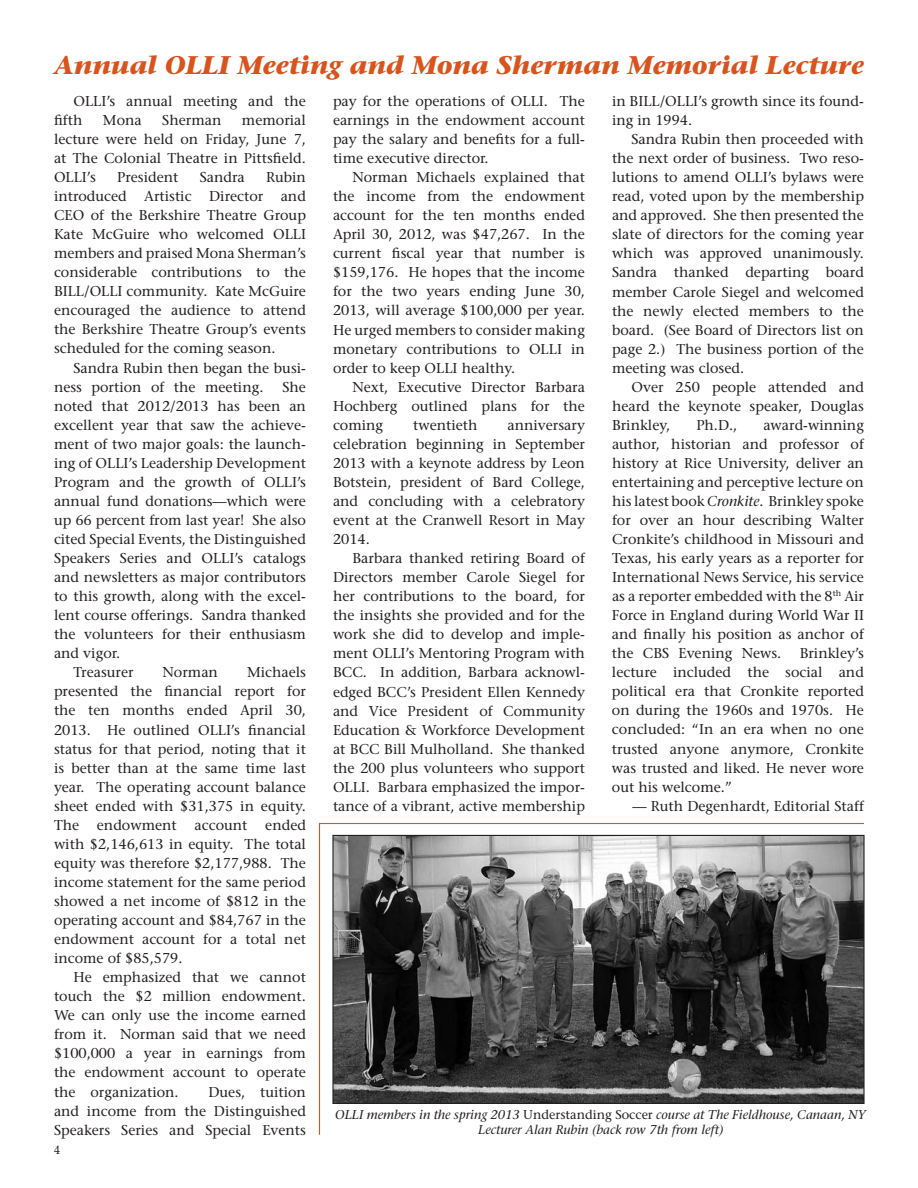
<style>
.page{position:relative;width:918px;height:1188px;background:#fff}
.page>*{position:absolute;margin:0;border:0;box-sizing:border-box;transform-origin:0 0}
.t1{font:italic 700 25.5px "Stone Serif";color:#d9531c}
.t2{font:14.25px/19px "Stone Serif";color:#231f20;text-align:justify}
.t3{font:italic 12.75px/15px "Stone Serif";color:#231f20;text-align:center}
.t4{font:12px "Palatino";color:#231f20}
.s1{font-style:italic}
.s2{font-style:normal}
</style>
<div class="page">
<img style="left:334px;top:837px;width:529px;height:265px">
<div style="left:332px;top:835px;width:533px;height:269px;border:1px solid #231f20"></div>
<hr style="left:320px;top:823px;width:544px;height:1px;background:#d9531c">
<hr style="left:319px;top:823px;width:1px;height:312px;background:#d9531c">
<h1 class="t1" style="left:54px;top:50px;width:812px">Annual Olli Meeting and Mona Sherman Memorial Lecture</h1>
<p class="t2" style="left:54px;top:91px;width:253px;text-indent:19px">OLLI’s annual meeting and the fifth</p>
<p class="t2" style="left:54px;top:110px;width:254px;text-indent:188px">memorial lecture were held on Friday, June 7, at The Colonial Theatre in Pittsfield.<br>OLLI’s</p>
<p class="t2" style="left:103px;top:110px;width:40px">Mona</p>
<p class="t2" style="left:162px;top:110px;width:61px">Sherman</p>
<p class="t2" style="left:54px;top:168px;width:254px;text-indent:212px">Rubin introduced Artistic Director and CEO of the Berkshire Theatre Group Kate McGuire who welcomed OLLI members and praised Mona Sherman’s considerable contributions to the BILL/OLLI community. Kate McGuire encouraged the audience to attend the Berkshire Theatre Group’s events scheduled for the coming season.</p>
<p class="t2" style="left:54px;top:358px;width:253px;text-indent:19px">Sandra Rubin then began the busi&shy;ness portion of the meeting.</p>
<p class="t2" style="left:117px;top:168px;width:63px">President</p>
<p class="t2" style="left:200px;top:168px;width:47px">Sandra</p>
<p class="t2" style="left:282px;top:377px;width:25px">She</p>
<p class="t2" style="left:54px;top:396px;width:253px">noted that 2012/2013 has been an</p>
<p class="t2" style="left:54px;top:415px;width:253px">excellent year that saw the achieve-</p>
<p class="t2" style="left:54px;top:434px;width:254px">ment of two major goals: the launch-</p>
<p class="t2" style="left:54px;top:453px;width:254px">ing of OLLI’s Leadership Development</p>
<p class="t2" style="left:54px;top:472px;width:254px">Program and the growth of OLLI’s</p>
<p class="t2" style="left:54px;top:491px;width:254px">annual fund donations—which were</p>
<p class="t2" style="left:54px;top:510px;width:254px">up 66 percent from last year! She also</p>
<p class="t2" style="left:54px;top:530px;width:253px">cited Special Events, the Distinguished</p>
<p class="t2" style="left:54px;top:549px;width:254px">Speakers Series and OLLI’s catalogs</p>
<p class="t2" style="left:54px;top:568px;width:254px">and newsletters as major contributors</p>
<p class="t2" style="left:54px;top:587px;width:253px">to this growth, along with the excel-</p>
<p class="t2" style="left:54px;top:606px;width:253px">lent course offerings. Sandra thanked</p>
<p class="t2" style="left:54px;top:625px;width:253px">the volunteers for their enthusiasm</p>
<p class="t2" style="left:54px;top:644px;width:68px">and vigor.</p>
<p class="t2" style="left:73px;top:663px;width:62px">Treasurer</p>
<p class="t2" style="left:163px;top:663px;width:57px">Norman</p>
<p class="t2" style="left:54px;top:663px;width:254px;text-indent:193px">Michaels presented the financial report for the ten months ended April 30, 2013. He outlined OLLI’s financial status for that period, noting that it is better than at the same time last year. The operating account balance sheet ended with $31,375 in equity.<br>The endowment account ended with $2,146,613 in equity. The total equity was therefore $2,177,988. The income statement for the same period showed a net income of $812 in the operating account and $84,767 in the endowment account for a total net income of $85,579.</p>
<p class="t2" style="left:54px;top:968px;width:254px;text-indent:19px">He emphasized that we cannot touch the $2 million endowment.<br>We can only use the income earned from it. Norman said that we need $100,000 a year in earnings from the endowment account to operate the organization.</p>
<p class="t2" style="left:54px;top:1082px;width:254px;text-indent:154px">Dues, tuition and income from the Distinguished Speakers Series and Special Events</p>
<p class="t4" style="left:54px;top:1140px;width:7px">4</p>
<p class="t2" style="left:333px;top:91px;width:254px">pay for the operations of OLLI. The earnings in the endowment account pay the salary and benefits for a full&shy;time executive director.</p>
<p class="t2" style="left:333px;top:168px;width:254px;text-indent:19px">Norman Michaels explained that the income from the endowment account for the ten months ended April 30, 2012, was $47,267. In the current fiscal year that number is $159,176. He hopes that the income for the two years ending June 30, 2013, will average $100,000 per year.<br>He urged members to consider making monetary contributions to OLLI in order to keep OLLI healthy.</p>
<p class="t2" style="left:333px;top:377px;width:254px;text-indent:19px">Next, Executive Director Barbara Hochberg outlined plans for the coming</p>
<p class="t2" style="left:413px;top:415px;width:66px">twentieth</p>
<p class="t2" style="left:333px;top:415px;width:254px;text-indent:174px">anniversary celebration beginning in September 2013 with a keynote address by Leon Botstein, president of Bard College, and concluding with a celebratory event at the Cranwell Resort in May 2014.</p>
<p class="t2" style="left:333px;top:549px;width:254px;text-indent:19px">Barbara thanked retiring Board of Directors member Carole Siegel for her contributions to the board, for the insights she provided and for the work she did to develop and imple&shy;ment OLLI’s Mentoring Program with BCC. In addition, Barbara acknowl&shy;edged BCC’s President Ellen Kennedy and Vice President of Community Education &amp; Workforce Development at BCC Bill Mulholland. She thanked the 200 plus volunteers who support OLLI. Barbara emphasized the impor&shy;tance of a vibrant, active membership</p>
<p class="t2" style="left:612px;top:92px;width:253px">in BILL/OLLI’s growth since its found&shy;ing in 1994.</p>
<p class="t2" style="left:612px;top:130px;width:254px;text-indent:19px">Sandra Rubin then proceeded with the next order of business. Two reso&shy;lutions to amend OLLI’s bylaws were read, voted upon by the membership and approved. She then presented the slate of directors for the coming year which was approved unanimously.<br>Sandra thanked departing board member Carole Siegel and welcomed the newly elected members to the board. (See Board of Directors list on page 2.) The business portion of the meeting was closed.</p>
<p class="t2" style="left:612px;top:377px;width:254px;text-indent:19px">Over 250 people attended and heard the keynote speaker, Douglas Brinkley,</p>
<p class="t2" style="left:612px;top:415px;width:254px;text-indent:151px">award-winning author, historian and professor of history at Rice University, deliver an entertaining and perceptive lecture on his latest book <span class="s1">Cronkite</span>. Brinkley spoke for over an hour describing Walter Cronkite’s childhood in Missouri and Texas, his early years as a reporter for International News Service, his service as a reporter embedded with the 8<sup>th</sup> Air Force in England during World War II and finally his position as anchor of the CBS Evening News.</p>
<p class="t2" style="left:696px;top:415px;width:43px">Ph.D.,</p>
<p class="t2" style="left:612px;top:644px;width:254px;text-indent:188px">Brinkley’s lecture included the social and political era that Cronkite reported on during the 1960s and 1970s. He concluded: “In an era when no one trusted anyone anymore, Cronkite was trusted and liked. He never wore out his welcome.”</p>
<p class="t2" style="left:633px;top:796px;width:233px">— Ruth Degenhardt, Editorial Staff</p>
<p class="t3" style="left:335px;top:1108px;width:533px">OLLI members in the spring 2013 <span class="s2">Understanding Soccer</span> course at The Fieldhouse, Canaan, NY<br>Lecturer Alan Rubin (back row 7th from left)</p>
</div>
